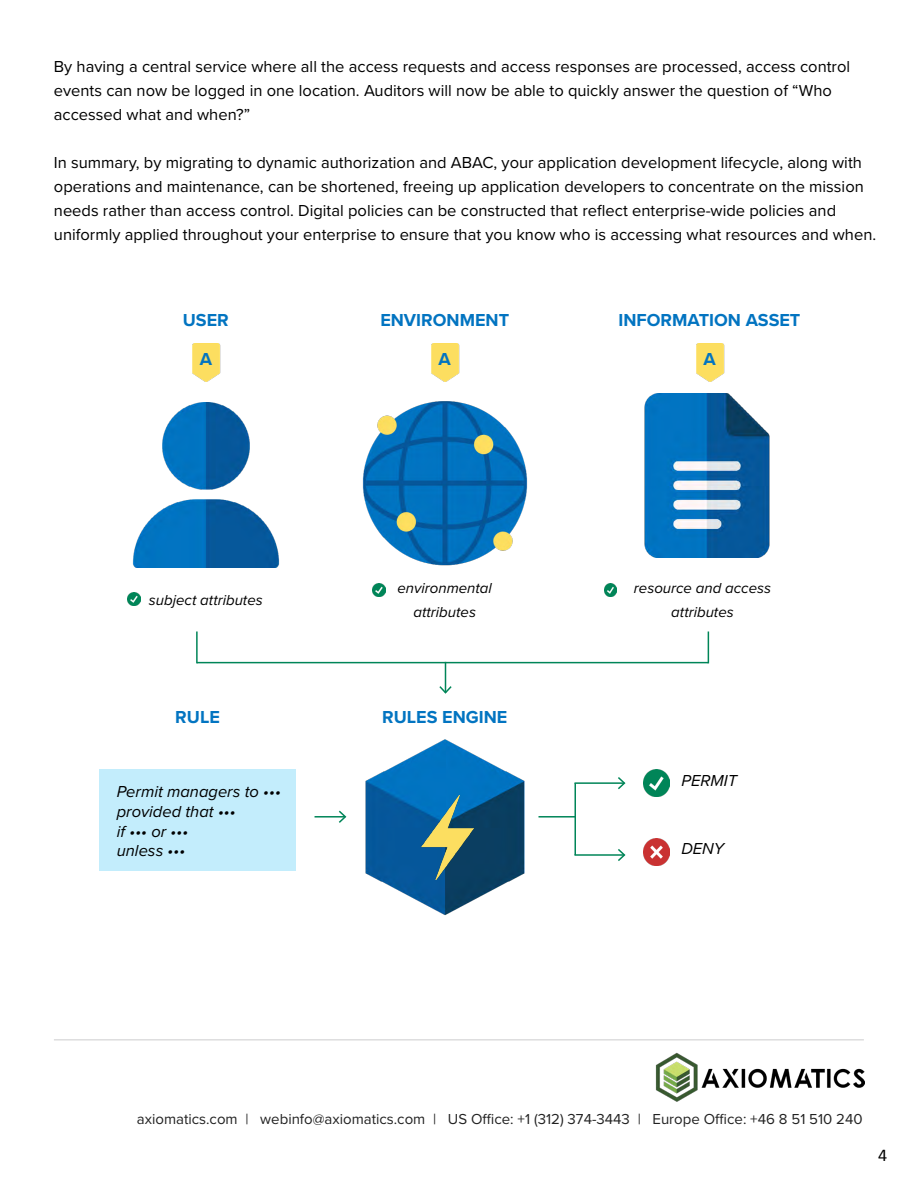
<style>
.page{position:relative;width:918px;height:1188px;background:#fff}
.page>*{position:absolute;margin:0;border:0;box-sizing:border-box;transform-origin:0 0}
.t1{font:700 18px "Proxima Nova";color:#0274c1}
.t2{font:18px "Calibri";color:#000}
.t3{font:16.5px/24px "Proxima Nova";color:#000}
.t4{font:italic 16.5px/19.8px "Proxima Nova";color:#000}
.t5{font:15px "Proxima Nova";color:#222}
.t6{font:italic 15px/24px "Proxima Nova";color:#000;text-align:center}
</style>
<div class="page">
<hr style="left:54px;top:1039px;width:810px;height:2px;background:#ddddde">
<img style="left:656px;top:1053px;width:208px;height:49px">
<img style="left:132px;top:402px;width:148px;height:165px">
<img style="left:362px;top:401px;width:166px;height:165px">
<img style="left:644px;top:394px;width:126px;height:163px">
<img style="left:365px;top:739px;width:160px;height:176px">
<img style="left:403px;top:795px;width:90px;height:85px">
<img style="left:193px;top:344px;width:28px;height:37px">
<img style="left:432px;top:344px;width:28px;height:37px">
<img style="left:696px;top:344px;width:29px;height:37px">
<hr style="left:197px;top:662px;width:511px;height:1px;background:#008558">
<hr style="left:708px;top:632px;width:1px;height:31px;background:#008558">
<hr style="left:196px;top:632px;width:2px;height:31px;background:#008558">
<hr style="left:445px;top:662px;width:1px;height:31px;background:#008558">
<svg style="left:439px;top:685px;width:13px;height:9px"></svg>
<div style="left:100px;top:770px;width:196px;height:102px;background:#c3edfc"></div>
<hr style="left:315px;top:816px;width:30px;height:2px;background:#008558">
<svg style="left:337px;top:810px;width:10px;height:13px"></svg>
<hr style="left:574px;top:782px;width:50px;height:2px;background:#008558">
<svg style="left:616px;top:777px;width:10px;height:13px"></svg>
<hr style="left:574px;top:854px;width:50px;height:2px;background:#008558">
<svg style="left:616px;top:849px;width:10px;height:12px"></svg>
<hr style="left:574px;top:783px;width:2px;height:72px;background:#008558">
<hr style="left:538px;top:816px;width:38px;height:2px;background:#008558">
<img style="left:643px;top:770px;width:27px;height:26px">
<img style="left:643px;top:839px;width:27px;height:26px">
<svg style="left:128px;top:593px;width:13px;height:12px"></svg>
<svg style="left:372px;top:584px;width:13px;height:13px"></svg>
<svg style="left:604px;top:584px;width:13px;height:13px"></svg>
<p class="t3" style="left:54px;top:53px;width:798px">By having a central service where all the access requests and access responses are processed, access control events can now be logged in one location. Auditors will now be able to quickly answer the question of “Who accessed what and when?”</p>
<p class="t3" style="left:54px;top:149px;width:824px">In summary, by migrating to dynamic authorization and ABAC, your application development lifecycle, along with operations and maintenance, can be shortened, freeing up application developers to concentrate on the mission needs rather than access control. Digital policies can be constructed that reflect enterprise-wide policies and uniformly applied throughout your enterprise to ensure that you know who is accessing what resources and when.</p>
<p class="t1" style="left:183px;top:307px;width:47px">USER</p>
<p class="t1" style="left:380px;top:307px;width:130px">ENVIRONMENT</p>
<p class="t1" style="left:619px;top:307px;width:183px">INFORMATION ASSET</p>
<p class="t1" style="left:200px;top:346px;width:14px">A</p>
<p class="t1" style="left:439px;top:346px;width:14px">A</p>
<p class="t1" style="left:703px;top:346px;width:14px">A</p>
<p class="t6" style="left:149px;top:587px;width:115px">subject attributes</p>
<p class="t6" style="left:398px;top:576px;width:96px">environmental attributes</p>
<p class="t6" style="left:634px;top:576px;width:139px">resource and access attributes</p>
<p class="t1" style="left:175px;top:704px;width:46px">RULE</p>
<p class="t4" style="left:117px;top:781px;width:166px">Permit managers to ••• provided that •••<br>if ••• or •••<br>unless •••</p>
<p class="t1" style="left:382px;top:704px;width:127px">RULES ENGINE</p>
<p class="t4" style="left:681px;top:770px;width:57px">PERMIT</p>
<p class="t4" style="left:681px;top:838px;width:44px">DENY</p>
<p class="t5" style="left:137px;top:1108px;width:727px">axiomatics.com | webinfo@axiomatics.com | US Office: +1 (312) 374-3443 | Europe Office: +46 8 51 510 240</p>
<p class="t2" style="left:878px;top:1144px;width:11px">4</p>
</div>
